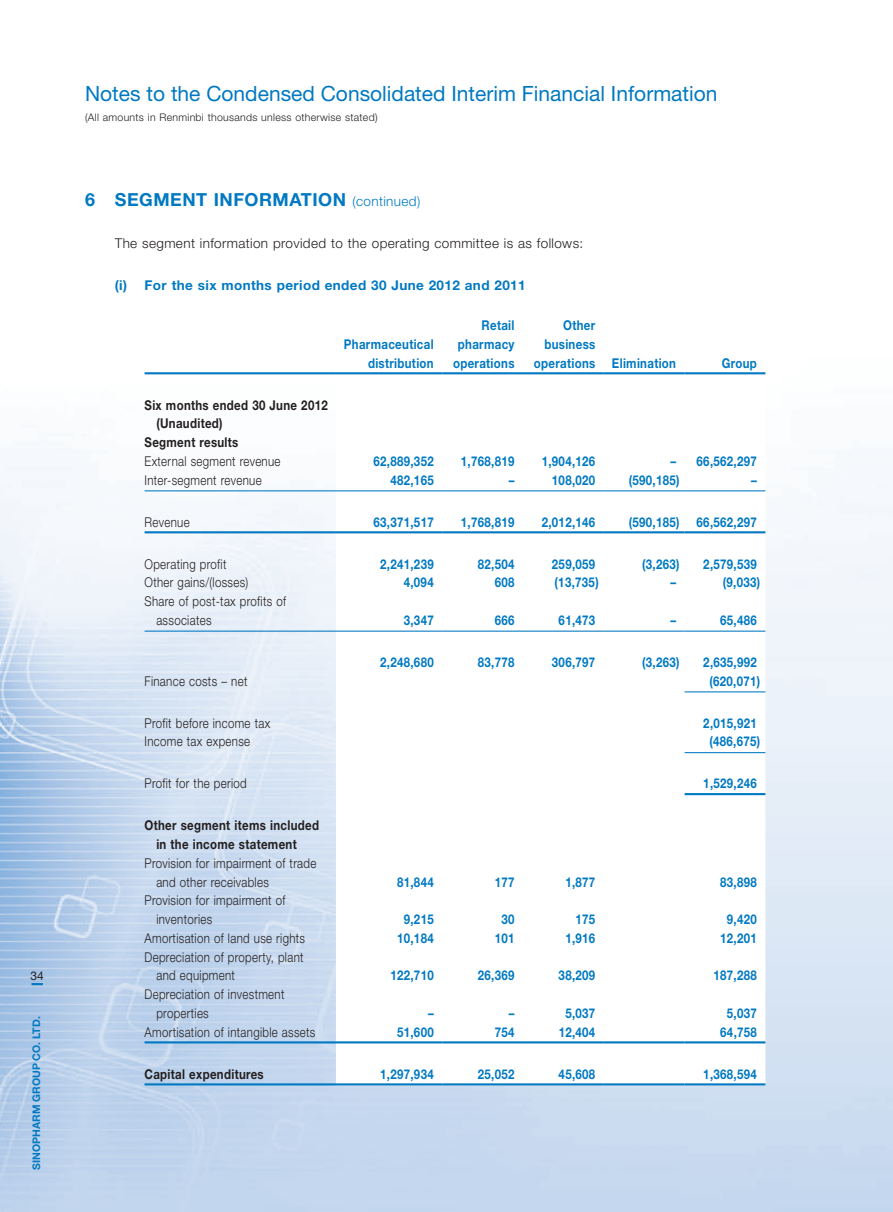
<style>
.page{position:relative;width:893px;height:1212px;background:#fff}
.page>*{position:absolute;margin:0;border:0;box-sizing:border-box;transform-origin:0 0}
.t1{font:21px "Helvetica Neue LT Std";color:#0079c2}
.t2{font:700 18px "Helvetica Neue LT Std";letter-spacing:.03em;color:#0079c2}
.t3{font:700 13.5px/18.8px "Helvetica Neue LT Std";letter-spacing:.03em;color:#0079c2;text-align:right;scale:.85 1}
.t4{font:300 13.5px/18.8px "Helvetica Neue LT Std";letter-spacing:.03em;color:#231f20;scale:.85 1}
.t5{font:700 13.5px/18.8px "Helvetica Neue LT Std";letter-spacing:.03em;color:#231f20;scale:.85 1}
.t6{font:300 13.5px "Helvetica Neue LT Std";letter-spacing:.03em;color:#231f20}
.t7{font:700 13.5px "Helvetica Neue LT Std";letter-spacing:.03em;color:#0079c2}
.t8{font:12px "Helvetica Neue LT Std";color:#231f20}
.t9{font:300 10.5px "Helvetica Neue LT Std";letter-spacing:.03em;color:#231f20}
.t10{font:700 10.5px "Helvetica Neue LT Std";color:#0079c2}
.s1{font-weight:300;font-size:13.5px}
</style>
<div class="page">
<img style="left:0;top:372px;width:893px;height:840px">
<svg style="left:32px;top:983px;width:11px;height:2px"></svg>
<svg style="left:336px;top:374px;width:429px;height:709px"></svg>
<hr style="left:145px;top:372px;width:191px;height:2px;background:#0079c2">
<hr style="left:336px;top:372px;width:106px;height:2px;background:#0079c2">
<hr style="left:442px;top:372px;width:81px;height:2px;background:#0079c2">
<hr style="left:523px;top:372px;width:81px;height:2px;background:#0079c2">
<hr style="left:604px;top:372px;width:81px;height:2px;background:#0079c2">
<hr style="left:685px;top:372px;width:80px;height:2px;background:#0079c2">
<hr style="left:145px;top:490px;width:191px;height:1px;background:#0079c2">
<hr style="left:336px;top:490px;width:106px;height:1px;background:#0079c2">
<hr style="left:442px;top:490px;width:81px;height:1px;background:#0079c2">
<hr style="left:523px;top:490px;width:81px;height:1px;background:#0079c2">
<hr style="left:604px;top:490px;width:81px;height:1px;background:#0079c2">
<hr style="left:685px;top:490px;width:80px;height:1px;background:#0079c2">
<hr style="left:145px;top:531px;width:191px;height:2px;background:#0079c2">
<hr style="left:336px;top:531px;width:106px;height:2px;background:#0079c2">
<hr style="left:442px;top:531px;width:81px;height:2px;background:#0079c2">
<hr style="left:523px;top:531px;width:81px;height:2px;background:#0079c2">
<hr style="left:604px;top:531px;width:81px;height:2px;background:#0079c2">
<hr style="left:685px;top:531px;width:80px;height:2px;background:#0079c2">
<hr style="left:145px;top:631px;width:191px;height:1px;background:#0079c2">
<hr style="left:336px;top:631px;width:106px;height:1px;background:#0079c2">
<hr style="left:442px;top:631px;width:81px;height:1px;background:#0079c2">
<hr style="left:523px;top:631px;width:81px;height:1px;background:#0079c2">
<hr style="left:604px;top:631px;width:81px;height:1px;background:#0079c2">
<hr style="left:685px;top:631px;width:80px;height:1px;background:#0079c2">
<hr style="left:685px;top:691px;width:80px;height:1px;background:#0079c2">
<hr style="left:685px;top:752px;width:80px;height:1px;background:#0079c2">
<hr style="left:685px;top:793px;width:80px;height:2px;background:#0079c2">
<hr style="left:145px;top:1041px;width:191px;height:2px;background:#0079c2">
<hr style="left:336px;top:1041px;width:106px;height:2px;background:#0079c2">
<hr style="left:442px;top:1041px;width:81px;height:2px;background:#0079c2">
<hr style="left:523px;top:1041px;width:81px;height:2px;background:#0079c2">
<hr style="left:604px;top:1041px;width:81px;height:2px;background:#0079c2">
<hr style="left:685px;top:1041px;width:80px;height:2px;background:#0079c2">
<hr style="left:145px;top:1083px;width:191px;height:2px;background:#0079c2">
<hr style="left:336px;top:1083px;width:106px;height:2px;background:#0079c2">
<hr style="left:442px;top:1083px;width:81px;height:2px;background:#0079c2">
<hr style="left:523px;top:1083px;width:81px;height:2px;background:#0079c2">
<hr style="left:604px;top:1083px;width:81px;height:2px;background:#0079c2">
<hr style="left:685px;top:1083px;width:80px;height:2px;background:#0079c2">
<p class="t8" style="left:31px;top:968px;width:15px">34</p>
<p class="t10" style="left:30px;top:1170px;width:155px;rotate:-90deg">Sinopharm group co. ltd.</p>
<h1 class="t1" style="left:85px;top:81px;width:634px">Notes to the Condensed Consolidated Interim Financial Information</h1>
<p class="t9" style="left:85px;top:111px;width:294px">(All amounts in Renminbi thousands unless otherwise stated)</p>
<h2 class="t2" style="left:85px;top:189px;width:337px">6 Segment information <span class="s1">(continued)</span></h2>
<p class="t6" style="left:115px;top:235px;width:470px">The segment information provided to the operating committee is as follows:</p>
<p class="t7" style="left:115px;top:277px;width:412px">(i) For the six months period ended 30 June 2012 and 2011</p>
<p class="t3" style="left:344px;top:334px;width:107px">Pharmaceutical distribution</p>
<p class="t3" style="left:453px;top:316px;width:74px">Retail pharmacy operations</p>
<p class="t3" style="left:563px;top:316px;width:39px">Other</p>
<p class="t3" style="left:544px;top:334px;width:61px">business</p>
<p class="t3" style="left:534px;top:353px;width:169px">operations Elimination</p>
<p class="t3" style="left:722px;top:353px;width:43px">Group</p>
<p class="t5" style="left:145px;top:395px;width:217px">Six months ended 30 June 2012</p>
<p class="t5" style="left:156px;top:414px;width:80px">(Unaudited)</p>
<p class="t5" style="left:145px;top:433px;width:112px">Segment results</p>
<p class="t4" style="left:145px;top:451px;width:161px">External segment revenue</p>
<p class="t3" style="left:373px;top:451px;width:72px">62,889,352</p>
<p class="t3" style="left:461px;top:451px;width:65px">1,768,819</p>
<p class="t3" style="left:542px;top:451px;width:65px">1,904,126</p>
<p class="t3" style="left:670px;top:451px;width:103px">– 66,562,297</p>
<p class="t4" style="left:145px;top:470px;width:139px">Inter-segment revenue</p>
<p class="t3" style="left:390px;top:470px;width:53px">482,165</p>
<p class="t3" style="left:509px;top:470px;width:8px">–</p>
<p class="t3" style="left:552px;top:470px;width:53px">108,020</p>
<p class="t3" style="left:629px;top:470px;width:61px">(590,185)</p>
<p class="t3" style="left:751px;top:470px;width:8px">–</p>
<p class="t4" style="left:145px;top:512px;width:55px">Revenue</p>
<p class="t3" style="left:373px;top:512px;width:72px">63,371,517</p>
<p class="t3" style="left:461px;top:512px;width:65px">1,768,819</p>
<p class="t3" style="left:542px;top:512px;width:65px">2,012,146</p>
<p class="t3" style="left:629px;top:512px;width:61px">(590,185)</p>
<p class="t3" style="left:697px;top:512px;width:72px">66,562,297</p>
<p class="t4" style="left:145px;top:554px;width:98px">Operating profit</p>
<p class="t3" style="left:380px;top:554px;width:65px">2,241,239</p>
<p class="t3" style="left:478px;top:554px;width:45px">82,504</p>
<p class="t3" style="left:552px;top:554px;width:53px">259,059</p>
<p class="t3" style="left:642px;top:554px;width:46px">(3,263)</p>
<p class="t3" style="left:703px;top:554px;width:65px">2,579,539</p>
<p class="t4" style="left:145px;top:573px;width:124px">Other gains/(losses)</p>
<p class="t3" style="left:404px;top:573px;width:37px">4,094</p>
<p class="t3" style="left:495px;top:573px;width:25px">608</p>
<p class="t3" style="left:555px;top:573px;width:53px">(13,735)</p>
<p class="t3" style="left:670px;top:573px;width:8px">–</p>
<p class="t3" style="left:723px;top:573px;width:46px">(9,033)</p>
<p class="t4" style="left:156px;top:592px;width:154px;text-indent:-12px">Share of post-tax profits of associates</p>
<p class="t3" style="left:404px;top:610px;width:37px">3,347</p>
<p class="t3" style="left:495px;top:610px;width:25px">666</p>
<p class="t3" style="left:559px;top:610px;width:45px">61,473</p>
<p class="t3" style="left:670px;top:610px;width:8px">–</p>
<p class="t3" style="left:720px;top:610px;width:45px">65,486</p>
<p class="t3" style="left:380px;top:652px;width:65px">2,248,680</p>
<p class="t3" style="left:478px;top:652px;width:45px">83,778</p>
<p class="t3" style="left:552px;top:652px;width:53px">306,797</p>
<p class="t3" style="left:642px;top:652px;width:46px">(3,263)</p>
<p class="t3" style="left:703px;top:652px;width:65px">2,635,992</p>
<p class="t4" style="left:145px;top:671px;width:122px">Finance costs – net</p>
<p class="t3" style="left:709px;top:671px;width:61px">(620,071)</p>
<p class="t4" style="left:145px;top:713px;width:149px">Profit before income tax</p>
<p class="t3" style="left:703px;top:713px;width:65px">2,015,921</p>
<p class="t4" style="left:145px;top:732px;width:126px">Income tax expense</p>
<p class="t3" style="left:709px;top:732px;width:61px">(486,675)</p>
<p class="t4" style="left:145px;top:774px;width:122px">Profit for the period</p>
<p class="t3" style="left:703px;top:774px;width:65px">1,529,246</p>
<p class="t5" style="left:156px;top:816px;width:193px;text-indent:-12px">Other segment items included in the income statement</p>
<p class="t4" style="left:156px;top:853px;width:190px;text-indent:-12px">Provision for impairment of trade and other receivables</p>
<p class="t3" style="left:397px;top:872px;width:45px">81,844</p>
<p class="t3" style="left:495px;top:872px;width:25px">177</p>
<p class="t3" style="left:565px;top:872px;width:37px">1,877</p>
<p class="t3" style="left:720px;top:872px;width:45px">83,898</p>
<p class="t4" style="left:156px;top:891px;width:153px;text-indent:-12px">Provision for impairment of inventories</p>
<p class="t3" style="left:404px;top:910px;width:37px">9,215</p>
<p class="t3" style="left:501px;top:910px;width:17px">30</p>
<p class="t3" style="left:576px;top:910px;width:25px">175</p>
<p class="t3" style="left:727px;top:910px;width:37px">9,420</p>
<p class="t4" style="left:145px;top:928px;width:190px">Amortisation of land use rights</p>
<p class="t3" style="left:397px;top:928px;width:45px">10,184</p>
<p class="t3" style="left:495px;top:928px;width:25px">101</p>
<p class="t3" style="left:565px;top:928px;width:37px">1,916</p>
<p class="t3" style="left:720px;top:928px;width:45px">12,201</p>
<p class="t4" style="left:156px;top:947px;width:175px;text-indent:-12px">Depreciation of property, plant and equipment</p>
<p class="t3" style="left:390px;top:966px;width:53px">122,710</p>
<p class="t3" style="left:478px;top:966px;width:45px">26,369</p>
<p class="t3" style="left:559px;top:966px;width:45px">38,209</p>
<p class="t3" style="left:713px;top:966px;width:53px">187,288</p>
<p class="t4" style="left:156px;top:985px;width:152px;text-indent:-12px">Depreciation of investment properties</p>
<p class="t3" style="left:428px;top:1003px;width:8px">–</p>
<p class="t3" style="left:509px;top:1003px;width:8px">–</p>
<p class="t3" style="left:565px;top:1003px;width:37px">5,037</p>
<p class="t3" style="left:727px;top:1003px;width:37px">5,037</p>
<p class="t4" style="left:145px;top:1022px;width:202px">Amortisation of intangible assets</p>
<p class="t3" style="left:397px;top:1022px;width:45px">51,600</p>
<p class="t3" style="left:495px;top:1022px;width:25px">754</p>
<p class="t3" style="left:559px;top:1022px;width:45px">12,404</p>
<p class="t3" style="left:720px;top:1022px;width:45px">64,758</p>
<p class="t5" style="left:145px;top:1064px;width:142px">Capital expenditures</p>
<p class="t3" style="left:380px;top:1064px;width:65px">1,297,934</p>
<p class="t3" style="left:478px;top:1064px;width:45px">25,052</p>
<p class="t3" style="left:559px;top:1064px;width:45px">45,608</p>
<p class="t3" style="left:703px;top:1064px;width:65px">1,368,594</p>
</div>
